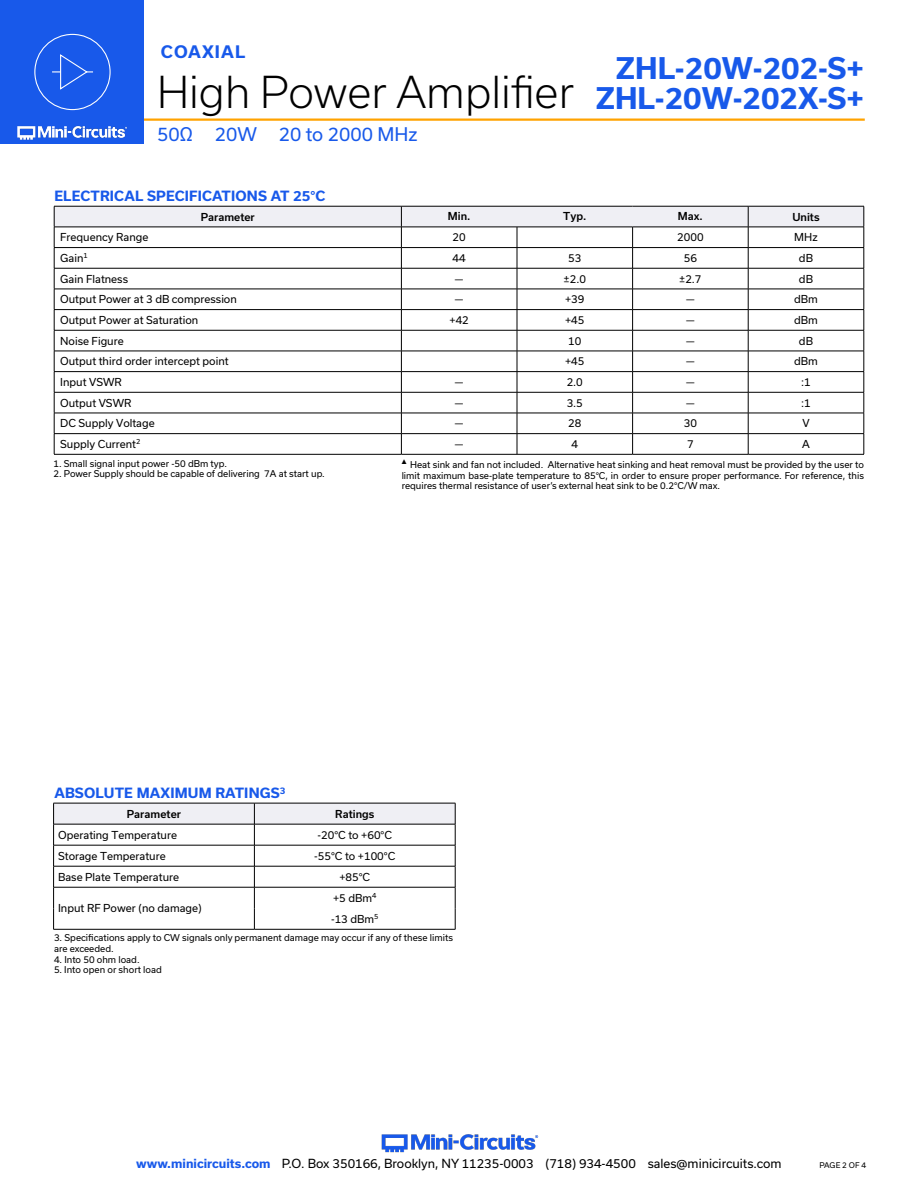
<style>
.page{position:relative;width:918px;height:1188px;background:#fff}
.page>*{position:absolute;margin:0;border:0;box-sizing:border-box;transform-origin:0 0}
.t1{font:300 42px "Usual";color:#000}
.t2{font:700 28.5px "Usual";color:#1859ea}
.t3{font:18px "Usual";color:#1859ea}
.t4{font:700 16.5px "Usual";letter-spacing:.065em;color:#1859ea}
.Blue_Headers{font:700 13.5px "Usual";letter-spacing:.015em;color:#1859ea}
.t5{font:12px "Usual";color:#000}
.Table_Body_Left_Just{font:10.5px "Usual";color:#000}
.Table_Body_Center{font:10.5px "Usual";color:#000}
.Table_Header_Center{font:500 10.5px "Usual";color:#000}
.Notes{font:9px/10.8px "Usual";color:#000;text-align:justify}
.t6{font:7.5px "Usual";color:#000}
.s1{font-weight:700;font-size:28.5px;color:#1859ea}
.s2{font-weight:700;color:#1859ea}
</style>
<div class="page">
<img style="left:381px;top:1134px;width:158px;height:19px">
<hr style="left:112px;top:118px;width:753px;height:3px;background:#ffa300">
<div style="left:0;top:0;width:144px;height:144px;background:#1859ea"></div>
<img style="left:17px;top:120px;width:128px;height:20px">
<div style="left:34px;top:34px;width:77px;height:76px;border:1px solid #fff;border-radius:50%"></div>
<svg style="left:52px;top:54px;width:41px;height:36px"></svg>
<hr style="left:401px;top:454px;width:116px;height:1px;background:#000">
<hr style="left:517px;top:454px;width:116px;height:1px;background:#000">
<hr style="left:633px;top:454px;width:115px;height:1px;background:#000">
<hr style="left:748px;top:454px;width:116px;height:1px;background:#000">
<svg style="left:54px;top:206px;width:811px;height:248px"></svg>
<hr style="left:54px;top:454px;width:347px;height:1px;background:#000">
<svg style="left:53px;top:803px;width:403px;height:126px"></svg>
<hr style="left:53px;top:929px;width:201px;height:1px;background:#000">
<hr style="left:254px;top:929px;width:201px;height:1px;background:#000">
<h3 class="t4" style="left:161px;top:42px;width:86px">COAXIAL</h3>
<h2 class="t2" style="left:616px;top:52px;width:250px">ZHL-20W-202-S+</h2>
<h1 class="t1" style="left:157px;top:68px;width:708px">High Power Amplifier <span class="s1">ZHL-20W-202X-S+</span></h1>
<h3 class="t3" style="left:157px;top:124px;width:262px">50Ω 20W 20 to 2000 MHz</h3>
<p class="Blue_Headers" style="left:54px;top:188px;width:273px">ELECTRICAL SPECIFICATIONS AT 25°C</p>
<p class="Table_Header_Center" style="left:201px;top:211px;width:56px">Parameter</p>
<p class="Table_Header_Center" style="left:448px;top:210px;width:24px">Min.</p>
<p class="Table_Header_Center" style="left:563px;top:210px;width:25px">Typ.</p>
<p class="Table_Header_Center" style="left:678px;top:210px;width:26px">Max.</p>
<p class="Table_Header_Center" style="left:792px;top:211px;width:29px">Units</p>
<p class="Table_Body_Left_Just" style="left:60px;top:231px;width:90px">Frequency Range</p>
<p class="Table_Body_Center" style="left:453px;top:231px;width:15px">20</p>
<p class="Table_Body_Center" style="left:677px;top:231px;width:28px">2000</p>
<p class="Table_Body_Center" style="left:794px;top:231px;width:25px">MHz</p>
<p class="Table_Body_Left_Just" style="left:60px;top:252px;width:29px">Gain<sup>1</sup></p>
<p class="Table_Body_Center" style="left:453px;top:252px;width:15px">44</p>
<p class="Table_Body_Center" style="left:568px;top:252px;width:15px">53</p>
<p class="Table_Body_Center" style="left:684px;top:252px;width:15px">56</p>
<p class="Table_Body_Center" style="left:799px;top:252px;width:16px">dB</p>
<p class="Table_Body_Left_Just" style="left:60px;top:273px;width:69px">Gain Flatness</p>
<p class="Table_Body_Center" style="left:455px;top:273px;width:10px">—</p>
<p class="Table_Body_Center" style="left:564px;top:273px;width:24px">±2.0</p>
<p class="Table_Body_Center" style="left:679px;top:273px;width:24px">±2.7</p>
<p class="Table_Body_Center" style="left:799px;top:273px;width:16px">dB</p>
<p class="Table_Body_Left_Just" style="left:60px;top:293px;width:178px">Output Power at 3 dB compression</p>
<p class="Table_Body_Center" style="left:455px;top:293px;width:10px">—</p>
<p class="Table_Body_Center" style="left:565px;top:293px;width:21px">+39</p>
<p class="Table_Body_Center" style="left:686px;top:293px;width:10px">—</p>
<p class="Table_Body_Center" style="left:794px;top:293px;width:25px">dBm</p>
<p class="Table_Body_Left_Just" style="left:60px;top:314px;width:140px">Output Power at Saturation</p>
<p class="Table_Body_Center" style="left:450px;top:314px;width:21px">+42</p>
<p class="Table_Body_Center" style="left:565px;top:314px;width:21px">+45</p>
<p class="Table_Body_Center" style="left:686px;top:314px;width:10px">—</p>
<p class="Table_Body_Center" style="left:794px;top:314px;width:25px">dBm</p>
<p class="Table_Body_Left_Just" style="left:60px;top:335px;width:65px">Noise Figure</p>
<p class="Table_Body_Center" style="left:568px;top:335px;width:15px">10</p>
<p class="Table_Body_Center" style="left:686px;top:335px;width:10px">—</p>
<p class="Table_Body_Center" style="left:799px;top:335px;width:16px">dB</p>
<p class="Table_Body_Left_Just" style="left:60px;top:355px;width:170px">Output third order intercept point</p>
<p class="Table_Body_Center" style="left:565px;top:355px;width:21px">+45</p>
<p class="Table_Body_Center" style="left:686px;top:355px;width:10px">—</p>
<p class="Table_Body_Center" style="left:794px;top:355px;width:25px">dBm</p>
<p class="Table_Body_Left_Just" style="left:60px;top:376px;width:63px">Input VSWR</p>
<p class="Table_Body_Center" style="left:455px;top:376px;width:10px">—</p>
<p class="Table_Body_Center" style="left:567px;top:376px;width:18px">2.0</p>
<p class="Table_Body_Center" style="left:686px;top:376px;width:10px">—</p>
<p class="Table_Body_Center" style="left:801px;top:376px;width:11px">:1</p>
<p class="Table_Body_Left_Just" style="left:60px;top:397px;width:73px">Output VSWR</p>
<p class="Table_Body_Center" style="left:455px;top:397px;width:10px">—</p>
<p class="Table_Body_Center" style="left:567px;top:397px;width:18px">3.5</p>
<p class="Table_Body_Center" style="left:686px;top:397px;width:10px">—</p>
<p class="Table_Body_Center" style="left:801px;top:397px;width:11px">:1</p>
<p class="Table_Body_Left_Just" style="left:60px;top:417px;width:96px">DC Supply Voltage</p>
<p class="Table_Body_Center" style="left:455px;top:417px;width:10px">—</p>
<p class="Table_Body_Center" style="left:568px;top:417px;width:15px">28</p>
<p class="Table_Body_Center" style="left:684px;top:417px;width:15px">30</p>
<p class="Table_Body_Center" style="left:802px;top:417px;width:9px">V</p>
<p class="Table_Body_Left_Just" style="left:60px;top:438px;width:82px">Supply Current<sup>2</sup></p>
<p class="Table_Body_Center" style="left:455px;top:438px;width:10px">—</p>
<p class="Table_Body_Center" style="left:572px;top:438px;width:8px">4</p>
<p class="Table_Body_Center" style="left:687px;top:438px;width:8px">7</p>
<p class="Table_Body_Center" style="left:802px;top:438px;width:9px">A</p>
<p class="Notes" style="left:53px;top:458px;width:175px">1. Small signal input power -50 dBm typ.</p>
<p class="Notes" style="left:53px;top:469px;width:273px">2. Power Supply should be capable of delivering 7A at start up.</p>
<p class="Notes" style="left:402px;top:459px;width:464px"><sup>▲</sup> Heat sink and fan not included. Alternative heat sinking and heat removal must be provided by the user to limit maximum base-plate temperature to 85°C, in order to ensure proper performance. For reference, this requires thermal resistance of user’s external heat sink to be 0.2°C/W max.</p>
<p class="Blue_Headers" style="left:54px;top:785px;width:233px">ABSOLUTE MAXIMUM RATINGS<sup>3</sup></p>
<p class="Table_Header_Center" style="left:127px;top:808px;width:56px">Parameter</p>
<p class="Table_Header_Center" style="left:335px;top:808px;width:41px">Ratings</p>
<p class="Table_Body_Left_Just" style="left:58px;top:829px;width:120px">Operating Temperature</p>
<p class="Table_Body_Center" style="left:318px;top:829px;width:76px">-20°C to +60°C</p>
<p class="Table_Body_Left_Just" style="left:58px;top:850px;width:109px">Storage Temperature</p>
<p class="Table_Body_Center" style="left:314px;top:850px;width:83px">-55°C to +100°C</p>
<p class="Table_Body_Left_Just" style="left:58px;top:871px;width:123px">Base Plate Temperature</p>
<p class="Table_Body_Center" style="left:339px;top:871px;width:32px">+85°C</p>
<p class="Table_Body_Left_Just" style="left:58px;top:902px;width:145px">Input RF Power (no damage)</p>
<p class="Table_Body_Center" style="left:333px;top:892px;width:45px">+5 dBm<sup>4</sup></p>
<p class="Table_Body_Center" style="left:331px;top:913px;width:49px">-13 dBm<sup>5</sup></p>
<p class="Notes" style="left:54px;top:932px;width:400px">3. Specifications apply to CW signals only permanent damage may occur if any of these limits are exceeded.</p>
<p class="Notes" style="left:54px;top:954px;width:87px">4. Into 50 ohm load.</p>
<p class="Notes" style="left:54px;top:965px;width:109px">5. Into open or short load</p>
<h3 class="t5" style="left:136px;top:1157px;width:647px"><span class="s2">www.minicircuits.com</span> P.O. Box 350166, Brooklyn, NY 11235-0003 (718) 934-4500 sales@minicircuits.com</h3>
<p class="t6" style="left:819px;top:1161px;width:48px">PAGE 2 OF 4</p>
</div>
